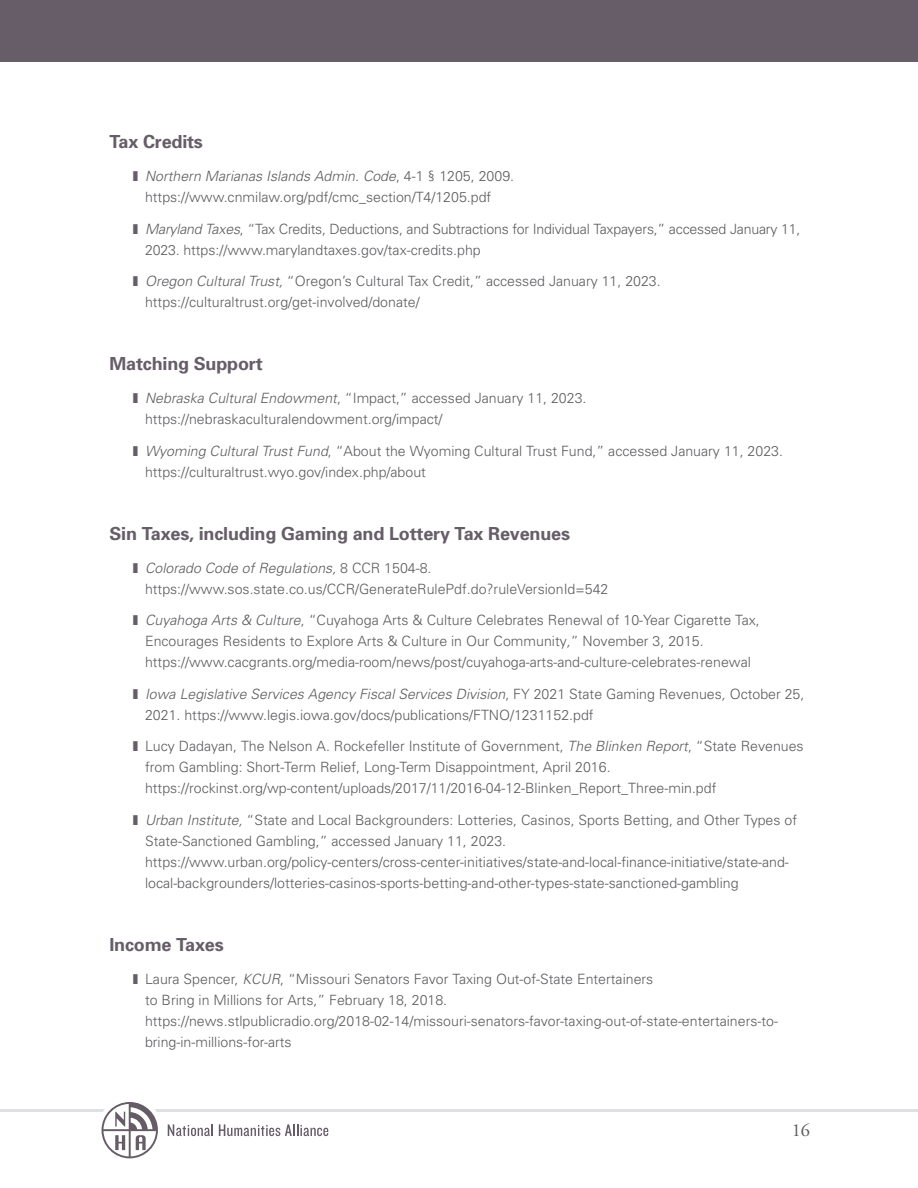
<style>
.page{position:relative;width:918px;height:1188px;background:#fff}
.page>*{position:absolute;margin:0;border:0;box-sizing:border-box;transform-origin:0 0}
.t1{font:18.3px "Adobe Garamond Pro";color:#5c5c5f}
.t2{font:700 18px "Univers";letter-spacing:-.01em;color:#665d68}
.t3{font:300 14.1px/21px "Univers";color:#5c5c5f}
.s1{color:#665d68}
.s2{font-style:italic}
</style>
<div class="page">
<div style="left:0;top:0;width:918px;height:61px;background:#665d68"></div>
<hr style="left:0;top:1110px;width:918px;height:2px;background:#dfe0e2">
<svg style="left:102px;top:1102px;width:56px;height:56px"></svg>
<svg style="left:168px;top:1124px;width:45px;height:12px"></svg>
<svg style="left:219px;top:1124px;width:109px;height:12px"></svg>
<p class="t2" style="left:109px;top:135px;width:95px">Tax Credits</p>
<p class="t3" style="left:145px;top:167px;width:371px;text-indent:-12px"><span class="s1">■</span> <span class="s2">Northern Marianas Islands Admin. Code</span>, 4-1 § 1205, 2009. https://www.cnmilaw.org/pdf/cmc_section/T4/1205.pdf</p>
<p class="t3" style="left:145px;top:219px;width:657px;text-indent:-12px"><span class="s1">■</span> <span class="s2">Maryland Taxes</span>, “Tax Credits, Deductions, and Subtractions for Individual Taxpayers,” accessed January 11,<br>2023. https://www.marylandtaxes.gov/tax-credits.php</p>
<p class="t3" style="left:145px;top:272px;width:517px;text-indent:-12px"><span class="s1">■</span> <span class="s2">Oregon Cultural Trust,</span> “Oregon’s Cultural Tax Credit,” accessed January 11, 2023. https://culturaltrust.org/get-involved/donate/</p>
<p class="t2" style="left:109px;top:357px;width:155px">Matching Support</p>
<p class="t3" style="left:145px;top:389px;width:443px;text-indent:-12px"><span class="s1">■</span> <span class="s2">Nebraska Cultural Endowment</span>, “Impact,” accessed January 11, 2023. https://nebraskaculturalendowment.org/impact/</p>
<p class="t3" style="left:145px;top:442px;width:639px;text-indent:-12px"><span class="s1">■</span> <span class="s2">Wyoming Cultural Trust Fund</span>, “About the Wyoming Cultural Trust Fund,” accessed January 11, 2023. https://culturaltrust.wyo.gov/index.php/about</p>
<p class="t2" style="left:109px;top:527px;width:462px">Sin Taxes, including Gaming and Lottery Tax Revenues</p>
<p class="t3" style="left:145px;top:558px;width:465px;text-indent:-12px"><span class="s1">■</span> <span class="s2">Colorado Code of Regulations,</span> 8 CCR 1504-8. https://www.sos.state.co.us/CCR/GenerateRulePdf.do?ruleVersionId=542</p>
<p class="t3" style="left:145px;top:611px;width:616px;text-indent:-12px"><span class="s1">■</span> <span class="s2">Cuyahoga Arts &amp; Culture</span>, “Cuyahoga Arts &amp; Culture Celebrates Renewal of 10-Year Cigarette Tax,<br>Encourages Residents to Explore Arts &amp; Culture in Our Community<span class="s2">,</span>” November 3, 2015. https://www.cacgrants.org/media-room/news/post/cuyahoga-arts-and-culture-celebrates-renewal</p>
<p class="t3" style="left:145px;top:685px;width:661px;text-indent:-12px"><span class="s1">■</span> <span class="s2">Iowa Legislative Services Agency Fiscal Services Division</span>, FY 2021 State Gaming Revenues<span class="s2">,</span> October 25,<br>2021. https://www.legis.iowa.gov/docs/publications/FTNO/1231152.pdf</p>
<p class="t3" style="left:145px;top:737px;width:660px;text-indent:-12px"><span class="s1">■</span> Lucy Dadayan, The Nelson A. Rockefeller Institute of Government, <span class="s2">The Blinken Report</span>, “State Revenues from Gambling: Short-Term Relief, Long-Term Disappointment, April 2016. https://rockinst.org/wp-content/uploads/2017/11/2016-04-12-Blinken_Report_Three-min.pdf</p>
<p class="t3" style="left:145px;top:811px;width:654px;text-indent:-12px"><span class="s1">■</span> <span class="s2">Urban Institute,</span> “State and Local Backgrounders: Lotteries, Casinos, Sports Betting, and Other Types of State-Sanctioned Gambling,” accessed January 11, 2023. https://www.urban.org/policy-centers/cross-center-initiatives/state-and-local-finance-initiative/state-and&shy;local-backgrounders/lotteries-casinos-sports-betting-and-other-types-state-sanctioned-gambling</p>
<p class="t2" style="left:109px;top:938px;width:116px">Income Taxes</p>
<p class="t3" style="left:145px;top:970px;width:634px;text-indent:-12px"><span class="s1">■</span> Laura Spencer, <span class="s2">KCUR</span>, “Missouri Senators Favor Taxing Out-of-State Entertainers<br>to Bring in Millions for Arts,” February 18, 2018. https://news.stlpublicradio.org/2018-02-14/missouri-senators-favor-taxing-out-of-state-entertainers-to&shy;bring-in-millions-for-arts</p>
<p class="t1" style="left:792px;top:1123px;width:20px">16</p>
</div>
